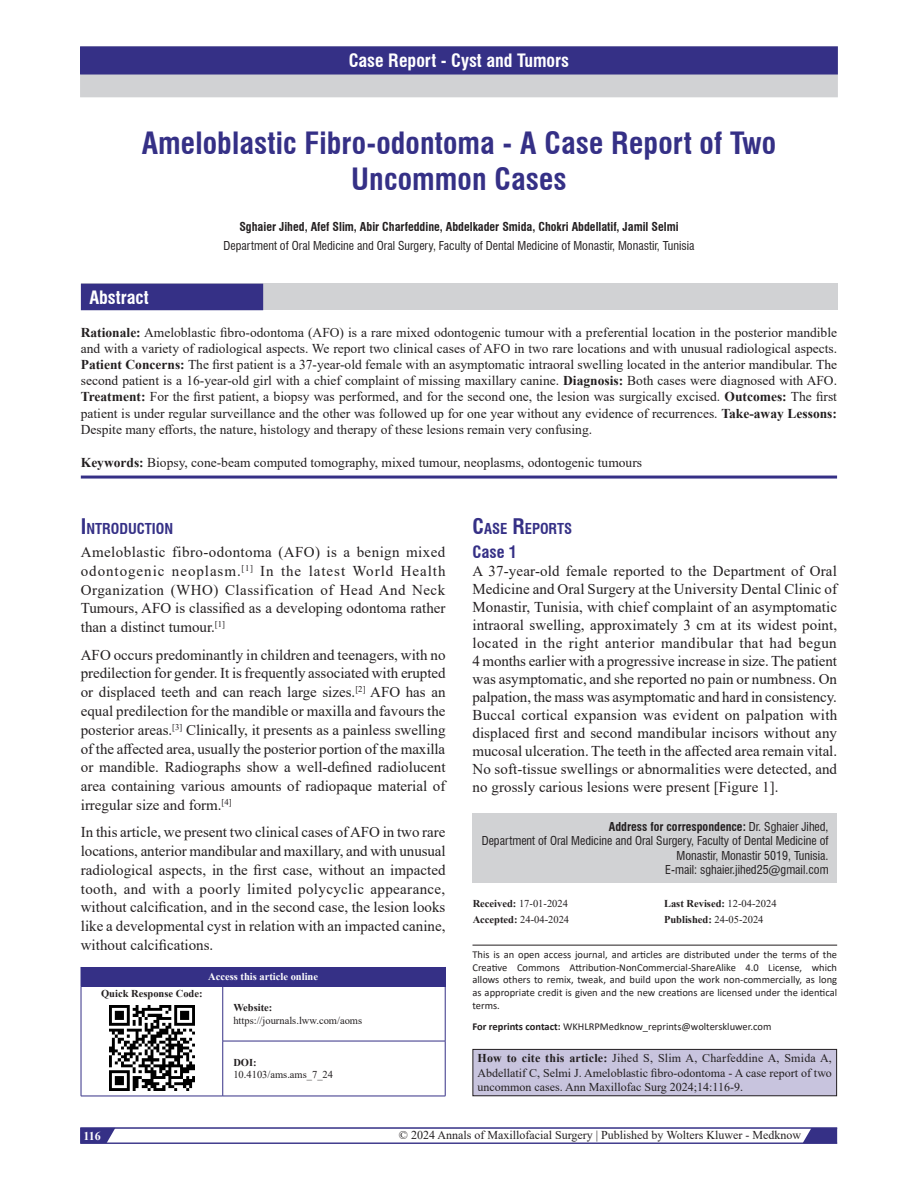
<style>
.page{position:relative;width:918px;height:1188px;background:#fff}
.page>*{position:absolute;margin:0;border:0;box-sizing:border-box;transform-origin:0 0}
.AT{font:700 condensed 30px/36px "Swiss 721 BT";letter-spacing:.005em;color:#353086;text-align:center}
.AH{font:700 condensed 18px "Swiss 721 BT";color:#fff}
.ABSH{font:700 condensed 18px "Swiss 721 BT";color:#fff}
.t1{font:700 condensed 16.5px "Swiss 721 BT";color:#353086}
.TX{font:15px/18.8px "Times New Roman";color:#231f20;text-align:justify}
.t2{font:700 condensed 14.7px "Swiss 721 BT";color:#353086}
.ABS{font:13.5px/16.2px "Times New Roman";color:#231f20;text-align:justify}
.KWD{font:13.5px "Times New Roman";color:#231f20}
.HTC{font:12px/14.4px "Times New Roman";color:#231f20;text-align:justify}
.ADD{font:condensed 12px/14.4px "Swiss 721 BT";color:#231f20;text-align:right}
.AFF{font:condensed 12px "Swiss 721 BT";color:#231f20}
.AU{font:700 condensed 12px "Swiss 721 BT";color:#231f20}
.t3{font:700 12px "Times New Roman";color:#fff}
.OS{font:10.5px/12.6px "Calibri";color:#231f20;text-align:justify}
.Website{font:10.5px/12.6px "Times New Roman";color:#231f20}
.HIS{font:700 10.5px "Times New Roman";color:#231f20}
.HIS-2{font:10.5px "Times New Roman";color:#231f20}
.ATAO{font:700 10.5px "Times New Roman";color:#fff}
.QRC{font:700 10.5px "Times New Roman";color:#231f20}
.s1{font-weight:700}
.s2{font-size:21px}
.s3{font-weight:400}
</style>
<div class="page">
<svg style="left:80px;top:1128px;width:758px;height:16px"></svg>
<div style="left:80px;top:46px;width:758px;height:51px;background:#d1d2d4"></div>
<div style="left:81px;top:47px;width:756px;height:27px;background:#353086"></div>
<div style="left:80px;top:46px;width:758px;height:29px;border:2px solid #353086"></div>
<hr style="left:81px;top:476px;width:756px;height:3px;background:#353086">
<div style="left:472px;top:813px;width:365px;height:70px;background:#d1d2d4"></div>
<div style="left:81px;top:967px;width:364px;height:19px;background:#353086"></div>
<svg style="left:445px;top:967px;width:1px;height:19px"></svg>
<hr style="left:81px;top:986px;width:1px;height:55px;background:#353086">
<hr style="left:81px;top:1041px;width:1px;height:55px;background:#353086">
<hr style="left:81px;top:986px;width:142px;height:1px;background:#353086">
<hr style="left:222px;top:986px;width:1px;height:55px;background:#353086">
<hr style="left:223px;top:986px;width:222px;height:1px;background:#353086">
<hr style="left:445px;top:986px;width:1px;height:55px;background:#353086">
<hr style="left:81px;top:1096px;width:142px;height:1px;background:#353086">
<hr style="left:222px;top:1041px;width:1px;height:55px;background:#353086">
<hr style="left:223px;top:1041px;width:222px;height:1px;background:#353086">
<hr style="left:445px;top:1041px;width:1px;height:55px;background:#353086">
<hr style="left:223px;top:1096px;width:222px;height:1px;background:#353086">
<img style="left:109px;top:1005px;width:85px;height:85px">
<hr style="left:472px;top:945px;width:365px;height:1px;background:#231f20">
<div style="left:473px;top:1049px;width:364px;height:47px;background:#c8c4de"></div>
<div style="left:472px;top:1049px;width:365px;height:47px;border:1px solid #231f20"></div>
<div style="left:81px;top:284px;width:756px;height:26px;background:#d1d2d4"></div>
<div style="left:81px;top:284px;width:182px;height:26px;background:#353086"></div>
<p class="AH" style="left:349px;top:50px;width:222px">Case Report - Cyst and Tumors</p>
<p class="AT" style="left:142px;top:125px;width:636px">Ameloblastic Fibro‑odontoma - A Case Report of Two<br>Uncommon Cases</p>
<p class="AU" style="left:239px;top:219px;width:441px">Sghaier Jihed, Afef Slim, Abir Charfeddine, Abdelkader Smida, Chokri Abdellatif, Jamil Selmi</p>
<p class="AFF" style="left:224px;top:238px;width:472px">Department of Oral Medicine and Oral Surgery, Faculty of Dental Medicine of Monastir, Monastir, Tunisia</p>
<p class="ABSH" style="left:89px;top:287px;width:61px">Abstract</p>
<p class="ABS" style="left:81px;top:324px;width:758px"><span class="s1">Rationale:</span> Ameloblastic fibro‑odontoma (AFO) is a rare mixed odontogenic tumour with a preferential location in the posterior mandible and with a variety of radiological aspects. We report two clinical cases of AFO in two rare locations and with unusual radiological aspects.<br><span class="s1">Patient Concerns:</span> The first patient is a 37‑year‑old female with an asymptomatic intraoral swelling located in the anterior mandibular. The second patient is a 16‑year‑old girl with a chief complaint of missing maxillary canine. <span class="s1">Diagnosis:</span> Both cases were diagnosed with AFO.<br><span class="s1">Treatment:</span> For the first patient, a biopsy was performed, and for the second one, the lesion was surgically excised. <span class="s1">Outcomes:</span> The first patient is under regular surveillance and the other was followed up for one year without any evidence of recurrences. <span class="s1">Take‑away Lessons:<br></span>Despite many efforts, the nature, histology and therapy of these lesions remain very confusing.</p>
<p class="KWD" style="left:81px;top:453px;width:563px"><span class="s1">Keywords:</span> Biopsy, cone‑beam computed tomography, mixed tumour, neoplasms, odontogenic tumours</p>
<h1 class="t2" style="left:81px;top:520px;width:94px"><span class="s2">I</span>NTRODUCTION</h1>
<p class="TX" style="left:81px;top:542px;width:366px">Ameloblastic fibro‑odontoma (AFO) is a benign mixed odontogenic neoplasm.<sup>[1]</sup> In the latest World Health Organization (WHO) Classification of Head And Neck Tumours, AFO is classified as a developing odontoma rather than a distinct tumour.<sup>[1]</sup></p>
<p class="TX" style="left:81px;top:645px;width:366px">AFO occurs predominantly in children and teenagers, with no predilection for gender. It is frequently associated with erupted or displaced teeth and can reach large sizes.<sup>[2]</sup> AFO has an equal predilection for the mandible or maxilla and favours the posterior areas.<sup>[3]</sup> Clinically, it presents as a painless swelling of the affected area, usually the posterior portion of the maxilla or mandible. Radiographs show a well‑defined radiolucent area containing various amounts of radiopaque material of irregular size and form.<sup>[4]</sup></p>
<p class="TX" style="left:81px;top:822px;width:366px">In this article, we present two clinical cases of AFO in two rare locations, anterior mandibular and maxillary, and with unusual radiological aspects, in the first case, without an impacted tooth, and with a poorly limited polycyclic appearance, without calcification, and in the second case, the lesion looks like a developmental cyst in relation with an impacted canine, without calcifications.</p>
<p class="ATAO" style="left:208px;top:969px;width:111px">Access this article online</p>
<p class="QRC" style="left:101px;top:986px;width:103px">Quick Response Code:</p>
<p class="Website" style="left:233px;top:1001px;width:130px"><span class="s1">Website: </span>https://journals.lww.com/aoms</p>
<p class="Website" style="left:233px;top:1056px;width:101px"><span class="s1">DOI:<br></span>10.4103/ams.ams_7_24</p>
<h1 class="t2" style="left:472px;top:520px;width:101px"><span class="s2">C</span>ASE <span class="s2">R</span>EPORTS</h1>
<h2 class="t1" style="left:472px;top:542px;width:46px">Case 1</h2>
<p class="TX" style="left:472px;top:562px;width:366px;line-height:18px">A 37‑year‑old female reported to the Department of Oral Medicine and Oral Surgery at the University Dental Clinic of Monastir, Tunisia, with chief complaint of an asymptomatic intraoral swelling, approximately 3 cm at its widest point, located in the right anterior mandibular that had begun 4 months earlier with a progressive increase in size. The patient was asymptomatic, and she reported no pain or numbness. On palpation, the mass was asymptomatic and hard in consistency.<br>Buccal cortical expansion was evident on palpation with displaced first and second mandibular incisors without any mucosal ulceration. The teeth in the affected area remain vital.<br>No soft‑tissue swellings or abnormalities were detected, and no grossly carious lesions were present [Figure 1].</p>
<p class="ADD" style="left:482px;top:819px;width:348px"><span class="s1">Address for correspondence:</span> Dr. Sghaier Jihed,<br>Department of Oral Medicine and Oral Surgery, Faculty of Dental Medicine of Monastir, Monastir 5019, Tunisia.<br>E‑mail: sghaier.jihed25@gmail.com</p>
<p class="HIS-2" style="left:473px;top:896px;width:97px"><span class="s1">Received:</span> 17‑01‑2024</p>
<p class="HIS-2" style="left:473px;top:912px;width:98px"><span class="s1">Accepted:</span> 24‑04‑2024</p>
<p class="HIS" style="left:664px;top:896px;width:114px">Last Revised: <span class="s3">12‑04‑2024</span></p>
<p class="HIS" style="left:664px;top:911px;width:101px">Published: <span class="s3">24‑05‑2024</span></p>
<p class="OS" style="left:472px;top:948px;width:366px">This is an open access journal, and articles are distributed under the terms of the Creative Commons Attribution‑NonCommercial‑ShareAlike 4.0 License, which allows others to remix, tweak, and build upon the work non‑commercially, as long as appropriate credit is given and the new creations are licensed under the identical terms.</p>
<p class="OS" style="left:472px;top:1020px;width:300px"><span class="s1">For reprints contact:</span> WKHLRPMedknow_reprints@wolterskluwer.com</p>
<p class="HTC" style="left:478px;top:1051px;width:356px"><span class="s1">How to cite this article:</span> Jihed S, Slim A, Charfeddine A, Smida A, Abdellatif C, Selmi J. Ameloblastic fibro‑odontoma - A case report of two uncommon cases. Ann Maxillofac Surg 2024;14:116-9.</p>
<p class="t3" style="left:84px;top:1127px;width:19px">116</p>
<p class="HTC" style="left:399px;top:1128px;width:404px">© 2024 Annals of Maxillofacial Surgery | Published by Wolters Kluwer - Medknow</p>
</div>
